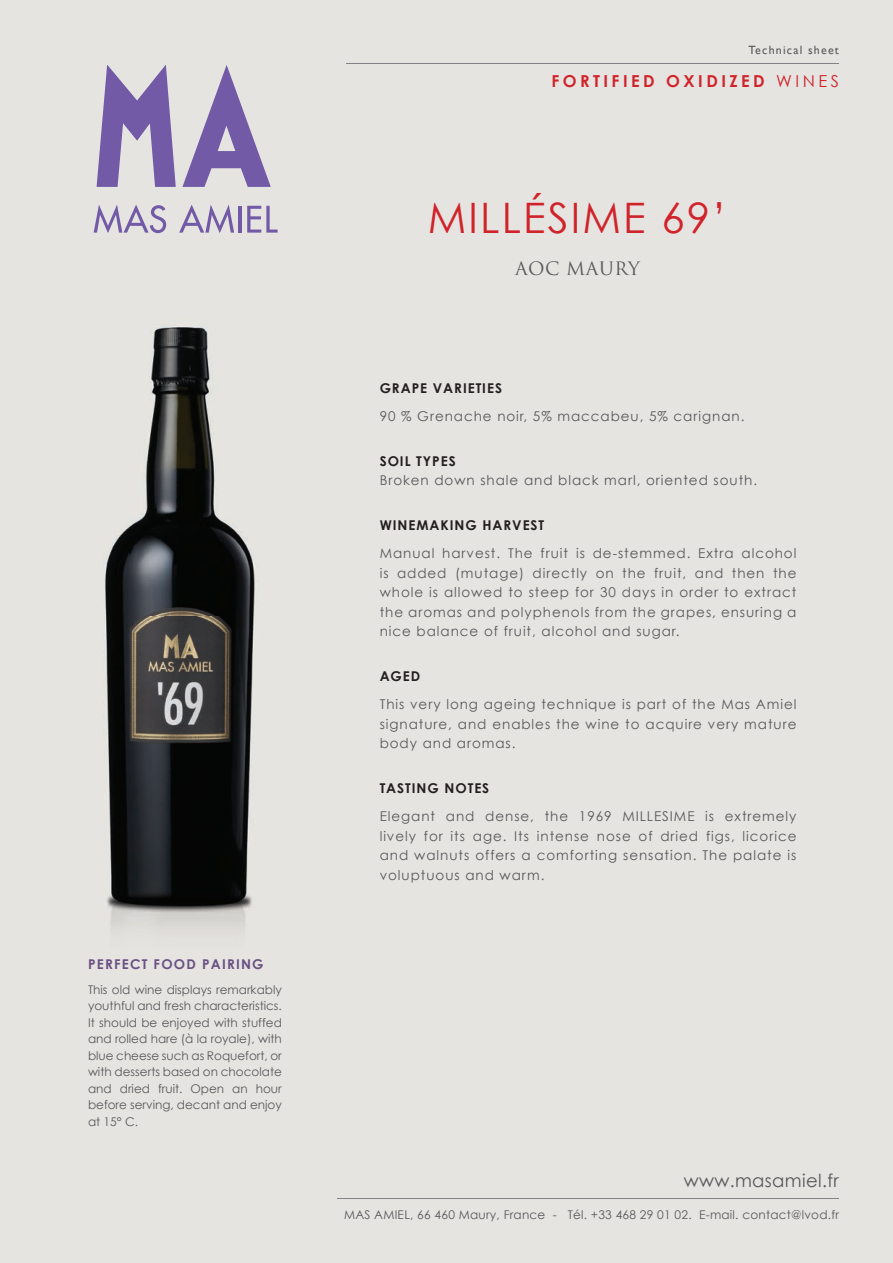
<style>
.page{position:relative;width:893px;height:1263px;background:#e5e4e1}
.page>*{position:absolute;margin:0;border:0;box-sizing:border-box;transform-origin:0 0}
.t1{font:42px "Century Gothic";letter-spacing:.05em;color:#d1232a}
.t2{font:18px "Century Gothic";letter-spacing:.02em;color:#57585a}
.t3{font:18px "Trajan Pro";letter-spacing:.025em;color:#57585a}
.t4{font:700 16.5px "Century Gothic";letter-spacing:.21em;color:#d1232a}
.t5{font:13.5px/19.5px "Century Gothic";letter-spacing:.07em;color:#57585a;text-align:justify}
.t6{font:700 13.5px "Century Gothic";letter-spacing:.07em;color:#231f20}
.t7{font:700 13.5px "Century Gothic";letter-spacing:.09em;color:#6a5083}
.t8{font:12px/16.5px "Century Gothic";color:#57585a;text-align:justify}
.t9{font:12px "Century Gothic";letter-spacing:.02em;color:#57585a}
.t10{font:12px "Gill Sans";letter-spacing:.1em;color:#57585a}
.s1{font-weight:400}
</style>
<div class="page">
<hr style="left:337px;top:1199px;width:502px;height:1px;background:#808285">
<img style="left:105px;top:326px;width:150px;height:600px">
<svg style="left:97px;top:65px;width:79px;height:122px"></svg>
<svg style="left:182px;top:65px;width:89px;height:122px"></svg>
<svg style="left:94px;top:205px;width:72px;height:28px"></svg>
<svg style="left:179px;top:205px;width:55px;height:28px"></svg>
<hr style="left:238px;top:206px;width:3px;height:27px;background:#725aa6">
<svg style="left:247px;top:206px;width:31px;height:27px"></svg>
<hr style="left:347px;top:64px;width:492px;height:1px;background:#808285">
<p class="t7" style="left:88px;top:955px;width:177px">PERFECT FOOD PAIRING</p>
<p class="t8" style="left:88px;top:981px;width:195px">This old wine displays remarkably youthful and fresh characteristics.<br>It should be enjoyed with stuffed and rolled hare (à la royale), with blue cheese such as Roquefort, or with desserts based on chocolate and dried fruit. Open an hour before serving, decant and enjoy at 15° C.</p>
<p class="t10" style="left:749px;top:43px;width:92px">Technical sheet</p>
<p class="t4" style="left:551px;top:71px;width:289px">FORTIFIED OXIDIZED <span class="s1">WINES</span></p>
<h1 class="t1" style="left:428px;top:192px;width:301px">MILLÉSIME 69’</h1>
<h2 class="t3" style="left:515px;top:257px;width:126px">AOC MAURY</h2>
<p class="t6" style="left:380px;top:379px;width:124px">GRAPE VARIETIES</p>
<p class="t5" style="left:380px;top:406px;width:366px">90 % Grenache noir, 5% maccabeu, 5% carignan.</p>
<p class="t6" style="left:380px;top:452px;width:78px">SOIL TYPES</p>
<p class="t5" style="left:380px;top:470px;width:379px">Broken down shale and black marl, oriented south.</p>
<p class="t6" style="left:380px;top:517px;width:166px">WINEMAKING HARVEST</p>
<p class="t5" style="left:380px;top:543px;width:418px">Manual harvest. The fruit is de-stemmed. Extra alcohol is added (mutage) directly on the fruit, and then the whole is allowed to steep for 30 days in order to extract the aromas and polyphenols from the grapes, ensuring a nice balance of fruit, alcohol and sugar.</p>
<p class="t6" style="left:380px;top:668px;width:42px">AGED</p>
<p class="t5" style="left:380px;top:694px;width:418px">This very long ageing technique is part of the Mas Amiel signature, and enables the wine to acquire very mature body and aromas.</p>
<p class="t6" style="left:380px;top:780px;width:111px">TASTING NOTES</p>
<p class="t5" style="left:380px;top:806px;width:418px">Elegant and dense, the 1969 MILLESIME is extremely lively for its age. Its intense nose of dried figs, licorice and walnuts offers a comforting sensation. The palate is voluptuous and warm.</p>
<h2 class="t2" style="left:684px;top:1169px;width:157px">www.masamiel.fr</h2>
<p class="t9" style="left:344px;top:1207px;width:496px">MAS AMIEL, 66 460 Maury, France - Tél. +33 468 29 01 02. E-mail. contact@lvod.fr</p>
</div>
